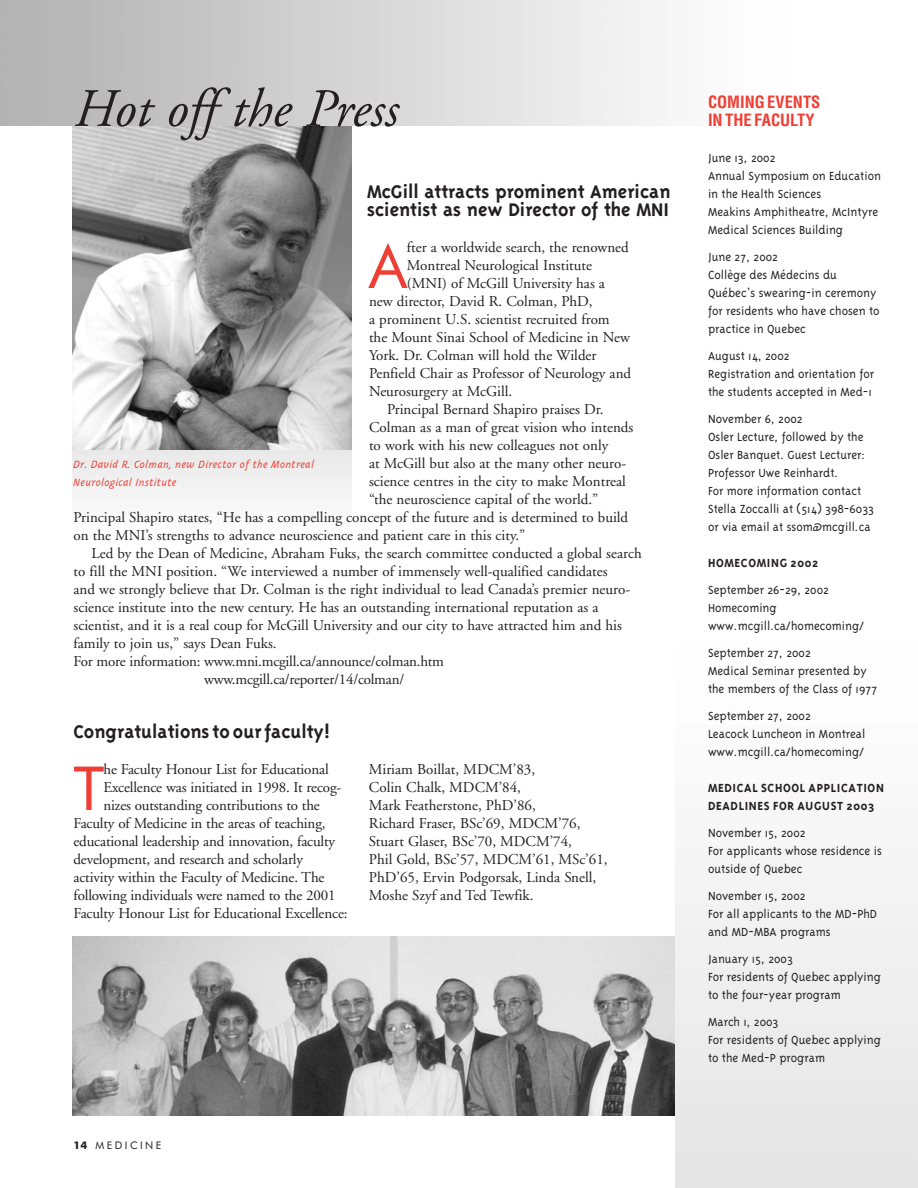
<style>
.page{position:relative;width:918px;height:1188px;background:#fff}
.page>*{position:absolute;margin:0;border:0;box-sizing:border-box;transform-origin:0 0}
.t1{font:60.75px "Futura BT";color:#ef3e33}
.t2{font:italic 54px "Adobe Garamond";color:#231f20}
.t3{font:700 21px/18px "Triplex";color:#231f20}
.t4{font:700 condensed 16.5px/18px "Helvetica";color:#ef3e33}
.t5{font:15px/18px "Adobe Garamond";color:#231f20}
.t6{font:300 13.5px/18px "Triplex";color:#231f20}
.t7{font:700 13.5px/18px "Triplex";letter-spacing:.05em;color:#231f20}
.t8{font:italic 300 12px/18px "Triplex";color:#ef3e33}
.t9{font:10.5px "Futura BT";letter-spacing:.235em;color:#231f20}
.s1{font-weight:700}
</style>
<div class="page">
<img style="left:72px;top:936px;width:603px;height:180px">
<img style="left:72px;top:126px;width:279px;height:324px">
<h2 class="t2" style="left:72px;top:87px;width:326px">Hot off the Press</h2>
<h3 class="t3" style="left:367px;top:184px;width:305px">McGill attracts prominent American scientist as new Director of the MNI</h3>
<h1 class="t1" style="left:369px;top:241px;width:39px">A</h1>
<p class="t5" style="left:407px;top:240px;width:223px">fter a worldwide search, the renowned</p>
<p class="t5" style="left:407px;top:258px;width:187px">Montreal Neurological Institute</p>
<p class="t5" style="left:407px;top:276px;width:200px">(MNI) of McGill University has a</p>
<p class="t5" style="left:369px;top:294px;width:225px">new director, David R. Colman, PhD,</p>
<p class="t5" style="left:369px;top:312px;width:242px">a prominent U.S. scientist recruited from</p>
<p class="t5" style="left:369px;top:330px;width:263px">the Mount Sinai School of Medicine in New</p>
<p class="t5" style="left:369px;top:348px;width:229px">York. Dr. Colman will hold the Wilder</p>
<p class="t5" style="left:369px;top:366px;width:264px">Penfield Chair as Professor of Neurology and</p>
<p class="t5" style="left:369px;top:384px;width:145px">Neurosurgery at McGill.</p>
<p class="t5" style="left:387px;top:402px;width:218px">Principal Bernard Shapiro praises Dr.</p>
<p class="t5" style="left:369px;top:420px;width:266px">Colman as a man of great vision who intends</p>
<p class="t5" style="left:369px;top:438px;width:241px">to work with his new colleagues not only</p>
<p class="t5" style="left:369px;top:456px;width:259px">at McGill but also at the many other neuro-</p>
<p class="t5" style="left:369px;top:474px;width:258px">science centres in the city to make Montreal</p>
<p class="t5" style="left:369px;top:492px;width:231px">“the neuroscience capital of the world.”</p>
<p class="t5" style="left:74px;top:510px;width:556px">Principal Shapiro states, “He has a compelling concept of the future and is determined to build</p>
<p class="t5" style="left:74px;top:528px;width:453px">on the MNI’s strengths to advance neuroscience and patient care in this city.”</p>
<p class="t5" style="left:92px;top:546px;width:552px">Led by the Dean of Medicine, Abraham Fuks, the search committee conducted a global search</p>
<p class="t5" style="left:74px;top:564px;width:536px">to fill the MNI position. “We interviewed a number of immensely well-qualified candidates</p>
<p class="t5" style="left:74px;top:582px;width:558px">and we strongly believe that Dr. Colman is the right individual to lead Canada’s premier neuro-</p>
<p class="t5" style="left:74px;top:600px;width:527px">science institute into the new century. He has an outstanding international reputation as a</p>
<p class="t5" style="left:74px;top:618px;width:550px">scientist, and it is a real coup for McGill University and our city to have attracted him and his</p>
<p class="t5" style="left:74px;top:636px;width:205px">family to join us,” says Dean Fuks.</p>
<p class="t5" style="left:74px;top:654px;width:372px">For more information: www.mni.mcgill.ca/announce/colman.htm</p>
<p class="t5" style="left:204px;top:672px;width:202px">www.mcgill.ca/reporter/14/colman/</p>
<p class="t8" style="left:74px;top:456px;width:243px">Dr. David R. Colman, new Director of the Montreal<br>Neurological Institute</p>
<h3 class="t3" style="left:74px;top:724px;width:259px">Congratulations to our faculty!</h3>
<h1 class="t1" style="left:74px;top:763px;width:32px">T</h1>
<p class="t5" style="left:104px;top:762px;width:227px">he Faculty Honour List for Educational</p>
<p class="t5" style="left:104px;top:780px;width:239px">Excellence was initiated in 1998. It recog-</p>
<p class="t5" style="left:104px;top:798px;width:218px">nizes outstanding contributions to the</p>
<p class="t5" style="left:74px;top:816px;width:254px">Faculty of Medicine in the areas of teaching,</p>
<p class="t5" style="left:74px;top:834px;width:263px">educational leadership and innovation, faculty</p>
<p class="t5" style="left:74px;top:852px;width:231px">development, and research and scholarly</p>
<p class="t5" style="left:74px;top:870px;width:253px">activity within the Faculty of Medicine. The</p>
<p class="t5" style="left:74px;top:888px;width:264px">following individuals were named to the 2001</p>
<p class="t5" style="left:74px;top:906px;width:276px">Faculty Honour List for Educational Excellence:</p>
<p class="t5" style="left:369px;top:762px;width:240px">Miriam Boillat, MDCM’83,<br>Colin Chalk, MDCM’84,<br>Mark Featherstone, PhD’86,<br>Richard Fraser, BSc’69, MDCM’76,<br>Stuart Glaser, BSc’70, MDCM’74,<br>Phil Gold, BSc’57, MDCM’61, MSc’61,<br>PhD’65, Ervin Podgorsak, Linda Snell,<br>Moshe Szyf and Ted Tewfik.</p>
<p class="t9" style="left:74px;top:1141px;width:89px"><span class="s1">14</span> MEDICINE</p>
<p class="t4" style="left:708px;top:94px;width:114px">COMING EVENTS<br>IN THE FACULTY</p>
<p class="t6" style="left:708px;top:150px;width:175px">June 13, 2002<br>Annual Symposium on Education in the Health Sciences<br>Meakins Amphitheatre, McIntyre<br>Medical Sciences Building</p>
<p class="t6" style="left:708px;top:249px;width:173px">June 27, 2002<br>Collège des Médecins du<br>Québec’s swearing-in ceremony for residents who have chosen to practice in Quebec</p>
<p class="t6" style="left:708px;top:348px;width:168px">August 14, 2002<br>Registration and orientation for the students accepted in Med-1</p>
<p class="t6" style="left:708px;top:411px;width:168px">November 6, 2002<br>Osler Lecture, followed by the<br>Osler Banquet. Guest Lecturer:<br>Professor Uwe Reinhardt.<br>For more information contact<br>Stella Zoccalli at (514) 398-6033 or via email at ssom@mcgill.ca</p>
<p class="t7" style="left:708px;top:555px;width:112px">HOMECOMING 2002</p>
<p class="t6" style="left:708px;top:582px;width:158px">September 26-29, 2002<br>Homecoming www.mcgill.ca/homecoming/</p>
<p class="t6" style="left:708px;top:645px;width:171px">September 27, 2002<br>Medical Seminar presented by the members of the Class of 1977</p>
<p class="t6" style="left:708px;top:708px;width:159px">September 27, 2002<br>Leacock Luncheon in Montreal www.mcgill.ca/homecoming/</p>
<p class="t7" style="left:708px;top:780px;width:178px">MEDICAL SCHOOL APPLICATION<br>DEADLINES FOR AUGUST 2003</p>
<p class="t6" style="left:708px;top:825px;width:175px">November 15, 2002<br>For applicants whose residence is outside of Quebec</p>
<p class="t6" style="left:708px;top:888px;width:171px">November 15, 2002<br>For all applicants to the MD-PhD and MD-MBA programs</p>
<p class="t6" style="left:708px;top:951px;width:175px">January 15, 2003<br>For residents of Quebec applying to the four-year program</p>
<p class="t6" style="left:708px;top:1014px;width:175px">March 1, 2003<br>For residents of Quebec applying to the Med-P program</p>
</div>
